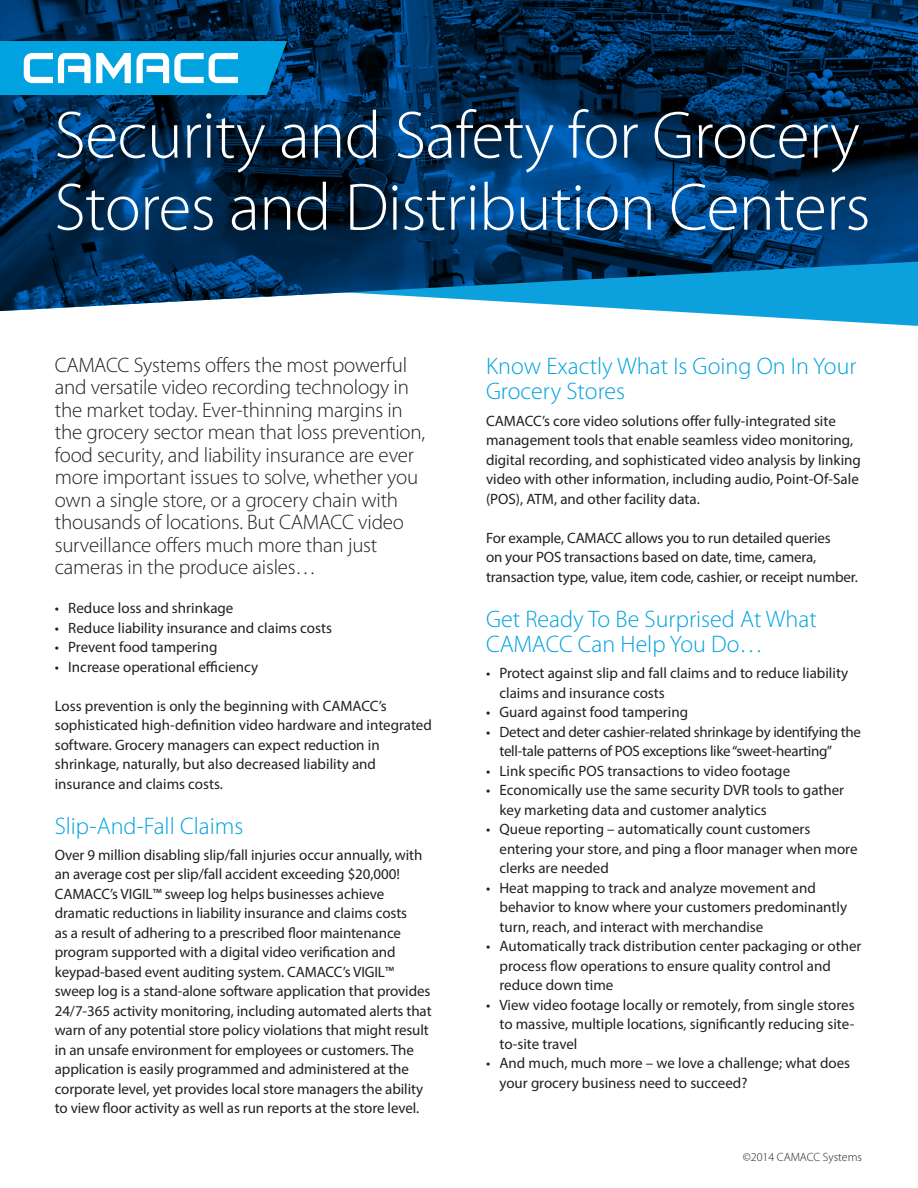
<style>
.page{position:relative;width:918px;height:1188px;background:#fff}
.page>*{position:absolute;margin:0;border:0;box-sizing:border-box;transform-origin:0 0}
.t1{font:300 67.5px/72px "Myriad Pro";letter-spacing:-.01em;color:#fff}
.t2{font:300 24px/25.5px "Myriad Pro";color:#00a2df}
.BODY_-_Intro{font:300 21px/22.5px "Myriad Pro";letter-spacing:-.01em;color:#231f20}
.BODY_-_Main{font:15px/19.5px "Myriad Pro";letter-spacing:-.005em;color:#231f20}
.t3{font:300 12px "Myriad Pro";color:#231f20}
</style>
<div class="page">
<svg style="left:665px;top:311px;width:253px;height:15px"></svg>
<img style="left:0;top:0;width:918px;height:311px">
<svg style="left:0;top:41px;width:287px;height:54px"></svg>
<h1 class="t1" style="left:54px;top:100px;width:818px">Security and Safety for Grocery<br>Stores and Distribution Centers</h1>
<p class="BODY_-_Intro" style="left:55px;top:354px;width:372px">CAMACC Systems offers the most powerful and versatile video recording technology in the market today. Ever-thinning margins in the grocery sector mean that loss prevention, food security, and liability insurance are ever more important issues to solve, whether you own a single store, or a grocery chain with thousands of locations. But CAMACC video surveillance offers much more than just cameras in the produce aisles…</p>
<p class="BODY_-_Main" style="left:55px;top:598px;width:180px">• Reduce loss and shrinkage</p>
<p class="BODY_-_Main" style="left:55px;top:618px;width:279px">• Reduce liability insurance and claims costs</p>
<p class="BODY_-_Main" style="left:55px;top:637px;width:164px">• Prevent food tampering</p>
<p class="BODY_-_Main" style="left:55px;top:657px;width:205px">• Increase operational efficiency</p>
<p class="BODY_-_Main" style="left:55px;top:696px;width:379px">Loss prevention is only the beginning with CAMACC’s sophisticated high-definition video hardware and integrated software. Grocery managers can expect reduction in shrinkage, naturally, but also decreased liability and insurance and claims costs.</p>
<h3 class="t2" style="left:55px;top:813px;width:190px">Slip-And-Fall Claims</h3>
<p class="BODY_-_Main" style="left:55px;top:845px;width:378px">Over 9 million disabling slip/fall injuries occur annually, with an average cost per slip/fall accident exceeding $20,000!<br>CAMACC’s VIGIL™ sweep log helps businesses achieve dramatic reductions in liability insurance and claims costs<br>as a result of adhering to a prescribed floor maintenance program supported with a digital video verification and keypad-based event auditing system. CAMACC’s VIGIL™ sweep log is a stand-alone software application that provides 24/7-365 activity monitoring, including automated alerts that warn of any potential store policy violations that might result in an unsafe environment for employees or customers. The application is easily programmed and administered at the corporate level, yet provides local store managers the ability to view floor activity as well as run reports at the store level.</p>
<h3 class="t2" style="left:486px;top:354px;width:372px">Know Exactly What Is Going On In Your<br>Grocery Stores</h3>
<p class="BODY_-_Main" style="left:486px;top:411px;width:376px">CAMACC’s core video solutions offer fully-integrated site management tools that enable seamless video monitoring, digital recording, and sophisticated video analysis by linking video with other information, including audio, Point-Of-Sale (POS), ATM, and other facility data.</p>
<p class="BODY_-_Main" style="left:486px;top:528px;width:373px">For example, CAMACC allows you to run detailed queries<br>on your POS transactions based on date, time, camera, transaction type, value, item code, cashier, or receipt number.</p>
<h3 class="t2" style="left:486px;top:606px;width:332px">Get Ready To Be Surprised At What<br>CAMACC Can Help You Do…</h3>
<p class="BODY_-_Main" style="left:500px;top:663px;width:350px;text-indent:-14px">• Protect against slip and fall claims and to reduce liability claims and insurance costs</p>
<p class="BODY_-_Main" style="left:486px;top:702px;width:204px">• Guard against food tampering</p>
<p class="BODY_-_Main" style="left:500px;top:722px;width:363px;text-indent:-14px">• Detect and deter cashier-related shrinkage by identifying the tell-tale patterns of POS exceptions like “sweet-hearting”</p>
<p class="BODY_-_Main" style="left:486px;top:761px;width:306px">• Link specific POS transactions to video footage</p>
<p class="BODY_-_Main" style="left:500px;top:780px;width:346px;text-indent:-14px">• Economically use the same security DVR tools to gather key marketing data and customer analytics</p>
<p class="BODY_-_Main" style="left:500px;top:819px;width:360px;text-indent:-14px">• Queue reporting – automatically count customers entering your store, and ping a floor manager when more clerks are needed</p>
<p class="BODY_-_Main" style="left:500px;top:878px;width:349px;text-indent:-14px">• Heat mapping to track and analyze movement and behavior to know where your customers predominantly turn, reach, and interact with merchandise</p>
<p class="BODY_-_Main" style="left:500px;top:936px;width:363px;text-indent:-14px">• Automatically track distribution center packaging or other process flow operations to ensure quality control and reduce down time</p>
<p class="BODY_-_Main" style="left:500px;top:995px;width:357px;text-align:justify;text-indent:-14px">• View video footage locally or remotely, from single stores to massive, multiple locations, significantly reducing site&shy;to-site travel</p>
<p class="BODY_-_Main" style="left:500px;top:1053px;width:352px;text-indent:-14px">• And much, much more – we love a challenge; what does your grocery business need to succeed?</p>
<p class="t3" style="left:743px;top:1150px;width:121px">©2014 CAMACC Systems</p>
</div>
